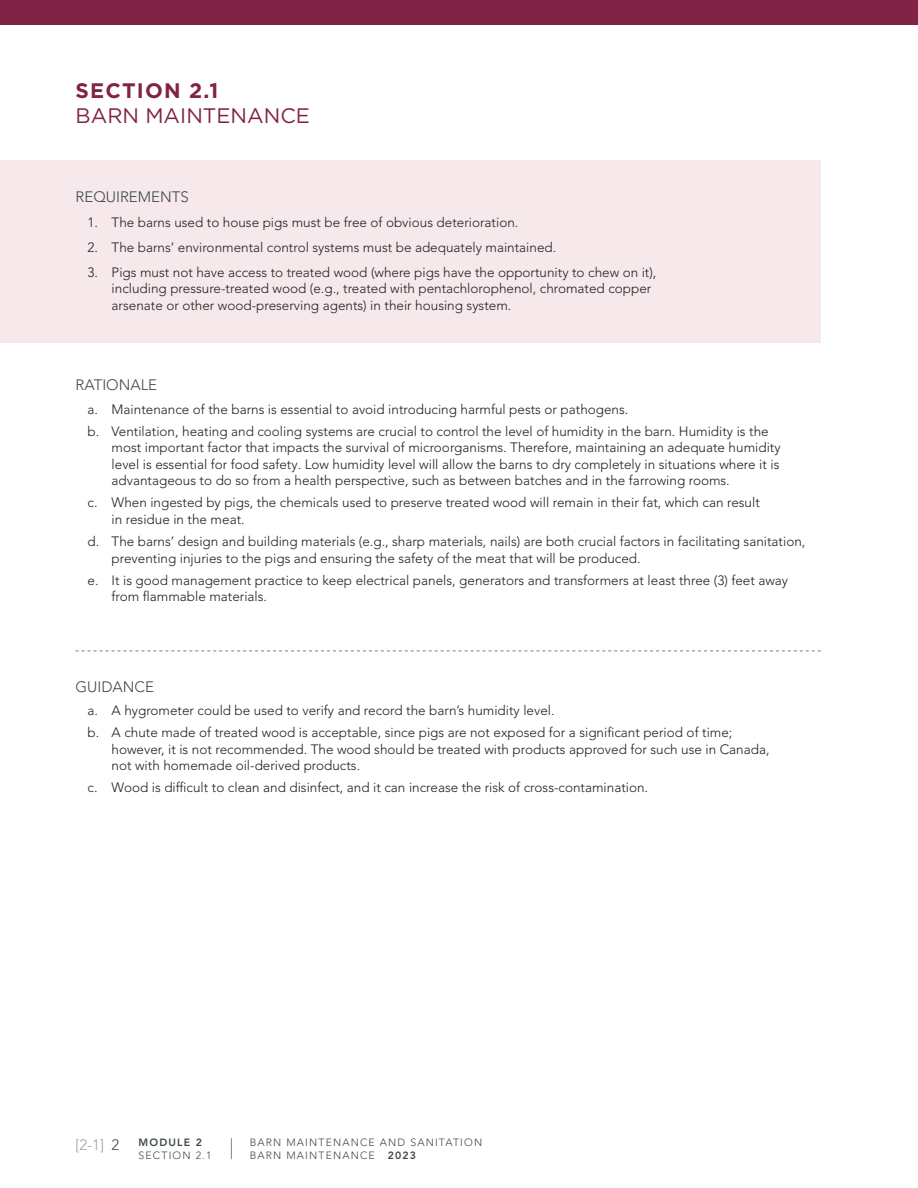
<style>
.page{position:relative;width:918px;height:1188px;background:#fff}
.page>*{position:absolute;margin:0;border:0;box-sizing:border-box;transform-origin:0 0}
.Section_1_Detailed_T{font:21px "Gotham";color:#812345}
.Section_1_Title{font:700 21px "Gotham";letter-spacing:.055em;color:#812345}
.Requirements_Heading{font:300 15px "Avenir LT Pro";color:#3e484c}
.Rationale_Heading{font:300 15px "Avenir LT Pro";color:#3e484c}
.Guidance_Heading{font:300 15px "Avenir LT Pro";color:#3e484c}
.t1{font:300 15px "Avenir LT Pro";color:#9e9ea1}
.t2{font:300 13.5px/16.5px "Avenir LT Pro";color:#231f20}
.t3{font:300 10.5px/12.6px "Avenir LT Pro";letter-spacing:.11em;color:#3e484c}
.t4{font:800 10.5px "Avenir LT Pro";letter-spacing:.11em;color:#3e484c}
.s1{color:#3e484c}
.s2{font-weight:800}
</style>
<div class="page">
<div style="left:0;top:0;width:918px;height:24px;background:#812345"></div>
<svg style="left:231px;top:1138px;width:1px;height:21px"></svg>
<div style="left:0;top:161px;width:821px;height:74px;background:#f6e8eb"></div>
<div style="left:0;top:212px;width:821px;height:73px;background:#f6e8eb"></div>
<div style="left:0;top:237px;width:821px;height:106px;background:#f6e8eb"></div>
<svg style="left:76px;top:651px;width:745px;height:1px"></svg>
<p class="Section_1_Title" style="left:76px;top:76px;width:144px">SECTION 2.1</p>
<p class="Section_1_Detailed_T" style="left:76px;top:102px;width:236px">BARN MAINTENANCE</p>
<p class="Requirements_Heading" style="left:76px;top:188px;width:115px">REQUIREMENTS</p>
<p class="t2" style="left:88px;top:214px;width:432px">1. The barns used to house pigs must be free of obvious deterioration.</p>
<p class="t2" style="left:88px;top:239px;width:470px">2. The barns’ environmental control systems must be adequately maintained.</p>
<p class="t2" style="left:112px;top:264px;width:546px;text-indent:-24px">3. Pigs must not have access to treated wood (where pigs have the opportunity to chew on it), including pressure-treated wood (e.g., treated with pentachlorophenol, chromated copper arsenate or other wood-preserving agents) in their housing system.</p>
<p class="Rationale_Heading" style="left:76px;top:376px;width:83px">RATIONALE</p>
<p class="t2" style="left:88px;top:401px;width:542px">a. Maintenance of the barns is essential to avoid introducing harmful pests or pathogens.</p>
<p class="t2" style="left:112px;top:423px;width:671px;text-indent:-24px">b. Ventilation, heating and cooling systems are crucial to control the level of humidity in the barn. Humidity is the most important factor that impacts the survival of microorganisms. Therefore, maintaining an adequate humidity level is essential for food safety. Low humidity level will allow the barns to dry completely in situations where it is advantageous to do so from a health perspective, such as between batches and in the farrowing rooms.</p>
<p class="t2" style="left:112px;top:495px;width:650px;text-indent:-24px">c. When ingested by pigs, the chemicals used to preserve treated wood will remain in their fat, which can result in residue in the meat.</p>
<p class="t2" style="left:112px;top:533px;width:695px;text-indent:-24px">d. The barns’ design and building materials (e.g., sharp materials, nails) are both crucial factors in facilitating sanitation, preventing injuries to the pigs and ensuring the safety of the meat that will be produced.</p>
<p class="t2" style="left:112px;top:572px;width:678px;text-indent:-24px">e. It is good management practice to keep electrical panels, generators and transformers at least three (3) feet away from flammable materials.</p>
<p class="Guidance_Heading" style="left:76px;top:678px;width:80px">GUIDANCE</p>
<p class="t2" style="left:88px;top:702px;width:468px">a. A hygrometer could be used to verify and record the barn’s humidity level.</p>
<p class="t2" style="left:112px;top:724px;width:659px;text-indent:-24px">b. A chute made of treated wood is acceptable, since pigs are not exposed for a significant period of time; however, it is not recommended. The wood should be treated with products approved for such use in Canada, not with homemade oil-derived products.</p>
<p class="t2" style="left:88px;top:779px;width:562px">c. Wood is difficult to clean and disinfect, and it can increase the risk of cross-contamination.</p>
<p class="t1" style="left:76px;top:1136px;width:45px">[2-1] <span class="s1">2</span></p>
<p class="t4" style="left:139px;top:1136px;width:65px">MODULE 2</p>
<p class="t3" style="left:139px;top:1149px;width:75px">SECTION 2.1</p>
<p class="t3" style="left:250px;top:1136px;width:234px">BARN MAINTENANCE AND SANITATION<br>BARN MAINTENANCE <span class="s2">2023</span></p>
</div>
